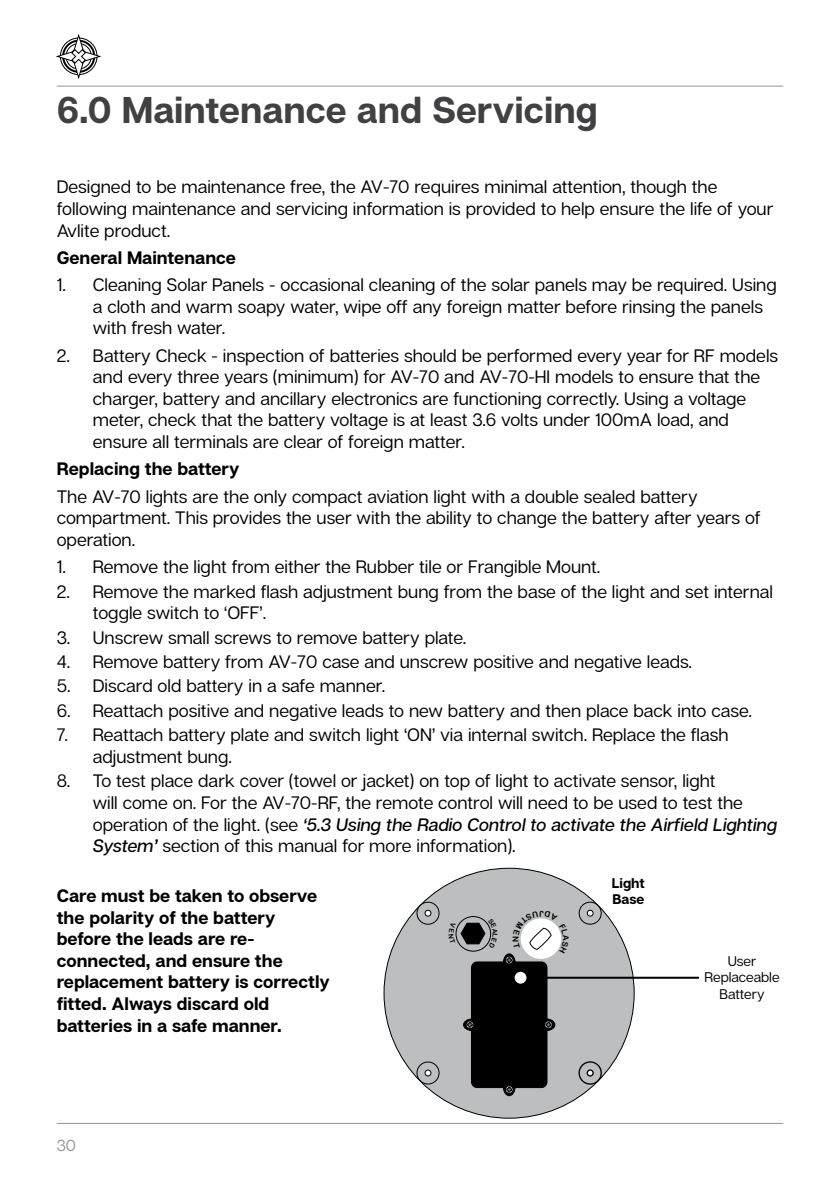
<style>
.page{position:relative;width:840px;height:1191px;background:#fff}
.page>*{position:absolute;margin:0;border:0;box-sizing:border-box;transform-origin:0 0}
.t1{font:700 37.2px "Articulat C Fv 2";color:#414042}
.t2{font:18px/21.6px "Articulat C Fv 2 Text";color:#000}
.t3{font:700 18px/21.6px "Articulat C Fv 2";color:#000}
.t4{font:italic 500 18px "Articulat C Fv 2";color:#000}
.t5{font:16px "Articulat C Fv 2 Text";color:#939598}
.t6{font:14px/16.8px "Articulat C Fv 2 Text";color:#000;text-align:center}
.t7{font:700 14px "Articulat C Fv 2";color:#000}
.t8{font:8px "Arial Rounded MT Bold";color:#000}
.s1{font-family:"Articulat C Fv 2 Text";font-weight:400;font-style:normal}
.s2{font-family:"Articulat C Fv 2";font-weight:500;font-style:italic}
</style>
<div class="page">
<hr style="left:57px;top:86px;width:725px;height:1px;background:#939598">
<hr style="left:57px;top:1123px;width:725px;height:1px;background:#939598">
<svg style="left:57px;top:35px;width:43px;height:43px"></svg>
<div style="left:384px;top:868px;width:249px;height:250px;background:#bcbec0;border-radius:50%"></div>
<div style="left:578px;top:901px;width:23px;height:23px;border:1px solid #000;border-radius:50%"></div>
<div style="left:586px;top:909px;width:7px;height:7px;border:1px solid #000;border-radius:50%"></div>
<div style="left:416px;top:901px;width:23px;height:23px;border:1px solid #000;border-radius:50%"></div>
<div style="left:424px;top:909px;width:7px;height:7px;border:1px solid #000;border-radius:50%"></div>
<div style="left:578px;top:1061px;width:23px;height:23px;border:1px solid #000;border-radius:50%"></div>
<div style="left:586px;top:1069px;width:7px;height:7px;border:1px solid #000;border-radius:50%"></div>
<div style="left:416px;top:1061px;width:23px;height:23px;border:1px solid #000;border-radius:50%"></div>
<div style="left:424px;top:1069px;width:7px;height:7px;border:1px solid #000;border-radius:50%"></div>
<hr style="left:526px;top:976px;width:172px;height:2px;background:#000">
<svg style="left:455px;top:916px;width:113px;height:180px"></svg>
<h1 class="t1" style="left:57px;top:88px;width:542px">6.0 Maintenance and Servicing</h1>
<p class="t2" style="left:57px;top:177px;width:717px">Designed to be maintenance free, the AV-70 requires minimal attention, though the following maintenance and servicing information is provided to help ensure the life of your<br>Avlite product.</p>
<p class="t3" style="left:57px;top:248px;width:181px">General Maintenance</p>
<p class="t2" style="left:93px;top:274px;width:685px;text-indent:-36px">1. Cleaning Solar Panels - occasional cleaning of the solar panels may be required. Using a cloth and warm soapy water, wipe off any foreign matter before rinsing the panels with fresh water.</p>
<p class="t2" style="left:93px;top:345px;width:686px;text-indent:-36px">2. Battery Check - inspection of batteries should be performed every year for RF models and every three years (minimum) for AV-70 and AV-70-HI models to ensure that the charger, battery and ancillary electronics are functioning correctly. Using a voltage meter, check that the battery voltage is at least 3.6 volts under 100mA load, and ensure all terminals are clear of foreign matter.</p>
<p class="t3" style="left:57px;top:459px;width:184px">Replacing the battery</p>
<p class="t2" style="left:57px;top:486px;width:705px">The AV-70 lights are the only compact aviation light with a double sealed battery compartment. This provides the user with the ability to change the battery after years of operation.</p>
<p class="t2" style="left:57px;top:556px;width:545px">1. Remove the light from either the Rubber tile or Frangible Mount.</p>
<p class="t2" style="left:93px;top:581px;width:681px;text-indent:-36px">2. Remove the marked flash adjustment bung from the base of the light and set internal toggle switch to ‘OFF’.</p>
<p class="t2" style="left:57px;top:627px;width:411px">3. Unscrew small screws to remove battery plate.</p>
<p class="t2" style="left:57px;top:651px;width:636px">4. Remove battery from AV-70 case and unscrew positive and negative leads.</p>
<p class="t2" style="left:57px;top:676px;width:330px">5. Discard old battery in a safe manner.</p>
<p class="t2" style="left:57px;top:700px;width:696px">6. Reattach positive and negative leads to new battery and then place back into case.</p>
<p class="t2" style="left:93px;top:724px;width:637px;text-indent:-36px">7. Reattach battery plate and switch light ‘ON’ via internal switch. Replace the flash adjustment bung.</p>
<p class="t2" style="left:93px;top:770px;width:651px;text-indent:-36px">8. To test place dark cover (towel or jacket) on top of light to activate sensor, light will come on. For the AV-70-RF, the remote control will need to be used to test the</p>
<p class="t4" style="left:93px;top:813px;width:685px"><span class="s1">operation of the light. (see</span> ‘5.3 Using the Radio Control to activate the Airfield Lighting</p>
<p class="t2" style="left:93px;top:835px;width:424px"><span class="s2">System’</span> section of this manual for more information).</p>
<p class="t7" style="left:611px;top:874px;width:35px">Light</p>
<p class="t3" style="left:57px;top:886px;width:262px">Care must be taken to observe</p>
<p class="t7" style="left:612px;top:891px;width:34px">Base</p>
<p class="t3" style="left:57px;top:907px;width:274px">the polarity of the battery before the leads are re&shy;connected, and ensure the replacement battery is correctly fitted. Always discard old batteries in a safe manner.</p>
<p class="t8" style="left:520px;top:935px;width:8px;rotate:90deg">N</p>
<p class="t5" style="left:57px;top:1136px;width:21px">30</p>
<p class="t6" style="left:704px;top:952px;width:77px">User<br>Replaceable<br>Battery</p>
</div>
